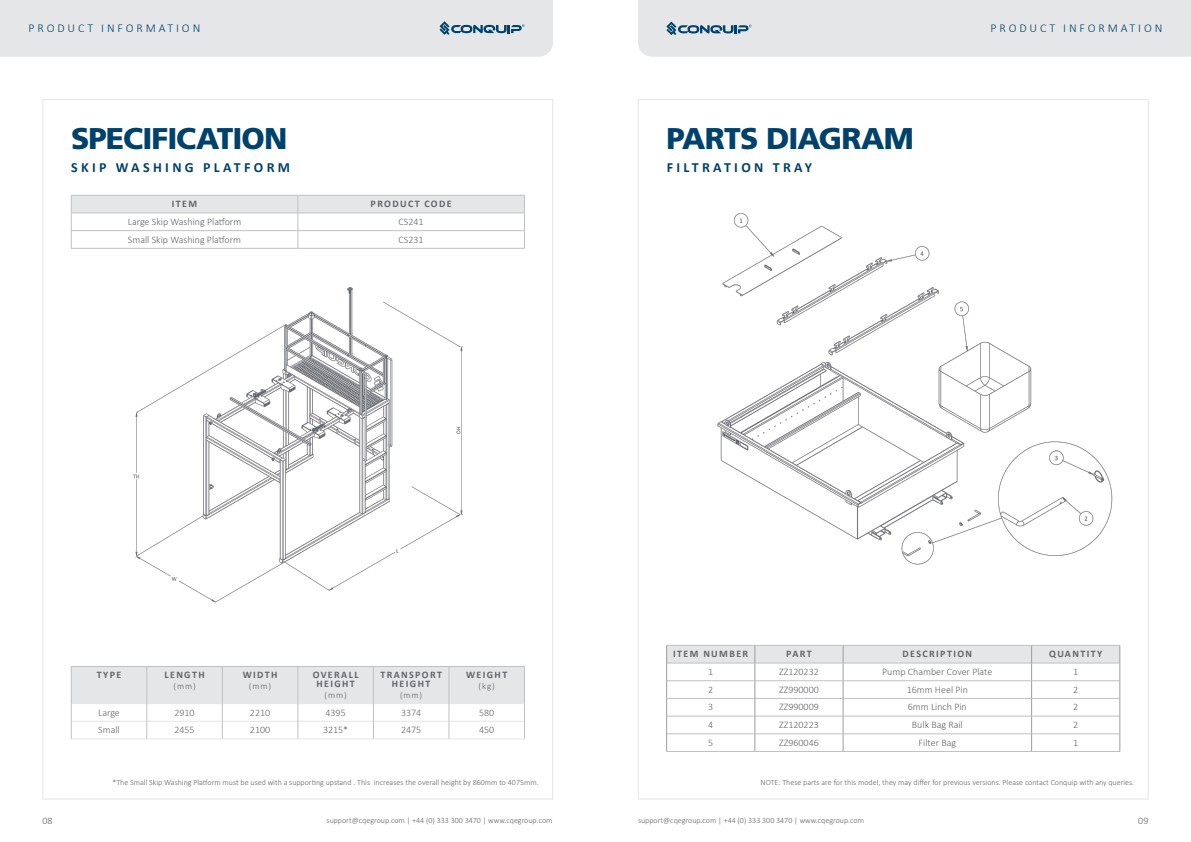
<style>
.page{position:relative;width:1191px;height:842px;background:#fff}
.page>*{position:absolute;margin:0;border:0;box-sizing:border-box;transform-origin:0 0}
.t1{font:900 30px "Frutiger LT Std";letter-spacing:-.03em;color:#00426b}
.t2{font:700 14px "Calibri";letter-spacing:.24em;color:#00426b}
.t3{font:300 12px "Calibri";letter-spacing:.24em;color:#00426b}
.t4{font:300 10px "Calibri";color:#636469}
.t5{font:700 10px/9px "Calibri";letter-spacing:.14em;color:#636469;text-align:center}
.t6{font:300 9px "Calibri";letter-spacing:.1em;color:#636469}
.t7{font:300 8px "Calibri";color:#636469}
</style>
<div class="page">
<div style="left:0;top:0;width:553px;height:57px;background:#e5e6e7"></div>
<div style="left:638px;top:0;width:553px;height:57px;background:#e5e6e7"></div>
<hr style="left:666px;top:751px;width:89px;height:1px;background:#c0c1c4">
<hr style="left:755px;top:751px;width:88px;height:1px;background:#c0c1c4">
<hr style="left:843px;top:751px;width:188px;height:1px;background:#c0c1c4">
<hr style="left:1031px;top:751px;width:89px;height:1px;background:#c0c1c4">
<svg style="left:666px;top:645px;width:454px;height:106px"></svg>
<img style="left:638px;top:186px;width:475px;height:421px">
<svg style="left:71px;top:195px;width:454px;height:53px"></svg>
<hr style="left:71px;top:248px;width:227px;height:1px;background:#c0c1c4">
<hr style="left:298px;top:248px;width:227px;height:1px;background:#c0c1c4">
<img style="left:133px;top:281px;width:420px;height:347px">
<hr style="left:71px;top:739px;width:76px;height:1px;background:#e5e6e7">
<hr style="left:147px;top:739px;width:75px;height:1px;background:#e5e6e7">
<hr style="left:222px;top:739px;width:76px;height:1px;background:#e5e6e7">
<hr style="left:298px;top:739px;width:75px;height:1px;background:#e5e6e7">
<hr style="left:373px;top:739px;width:76px;height:1px;background:#e5e6e7">
<hr style="left:449px;top:739px;width:76px;height:1px;background:#e5e6e7">
<svg style="left:71px;top:666px;width:454px;height:73px"></svg>
<h3 class="t3" style="left:29px;top:21px;width:173px">PRODUCT INFORMATION</h3>
<h3 class="t3" style="left:990px;top:21px;width:173px">PRODUCT INFORMATION</h3>
<h1 class="t1" style="left:71px;top:120px;width:218px">SPECIFICATION</h1>
<h2 class="t2" style="left:71px;top:157px;width:221px">SKIP WASHING PLATFORM</h2>
<p class="t5" style="left:172px;top:199px;width:27px">ITEM</p>
<p class="t5" style="left:370px;top:199px;width:83px">PRODUCT CODE</p>
<p class="t4" style="left:128px;top:215px;width:115px">Large Skip Washing Platform</p>
<p class="t4" style="left:398px;top:215px;width:27px">CS241</p>
<p class="t4" style="left:128px;top:233px;width:115px">Small Skip Washing Platform</p>
<p class="t4" style="left:398px;top:233px;width:27px">CS231</p>
<h1 class="t1" style="left:666px;top:120px;width:249px">PARTS DIAGRAM</h1>
<h2 class="t2" style="left:666px;top:157px;width:147px">FILTRATION TRAY</h2>
<p class="t5" style="left:97px;top:670px;width:26px">TYPE</p>
<p class="t5" style="left:164px;top:670px;width:42px">LENGTH</p>
<p class="t6" style="left:173px;top:680px;width:24px">(mm)</p>
<p class="t5" style="left:243px;top:670px;width:36px">WIDTH</p>
<p class="t6" style="left:249px;top:680px;width:24px">(mm)</p>
<p class="t5" style="left:313px;top:670px;width:47px">OVERALL<br>HEIGHT</p>
<p class="t6" style="left:324px;top:689px;width:24px">(mm)</p>
<p class="t5" style="left:380px;top:670px;width:63px">TRANSPORT<br>HEIGHT</p>
<p class="t6" style="left:400px;top:689px;width:24px">(mm)</p>
<p class="t5" style="left:466px;top:670px;width:43px">WEIGHT</p>
<p class="t6" style="left:478px;top:680px;width:18px">(kg)</p>
<p class="t4" style="left:98px;top:706px;width:23px">Large</p>
<p class="t4" style="left:174px;top:706px;width:22px">2910</p>
<p class="t4" style="left:250px;top:706px;width:22px">2210</p>
<p class="t4" style="left:325px;top:706px;width:22px">4395</p>
<p class="t4" style="left:401px;top:706px;width:22px">3374</p>
<p class="t4" style="left:479px;top:706px;width:17px">580</p>
<p class="t4" style="left:98px;top:724px;width:23px">Small</p>
<p class="t4" style="left:174px;top:724px;width:22px">2455</p>
<p class="t4" style="left:250px;top:724px;width:22px">2100</p>
<p class="t4" style="left:323px;top:724px;width:27px">3215*</p>
<p class="t4" style="left:401px;top:724px;width:22px">2475</p>
<p class="t4" style="left:479px;top:724px;width:17px">450</p>
<p class="t7" style="left:112px;top:778px;width:428px">*The Small Skip Washing Platform must be used with a supporting upstand . This increases the overall height by 860mm to 4075mm.</p>
<p class="t5" style="left:673px;top:649px;width:76px">ITEM NUMBER</p>
<p class="t5" style="left:786px;top:649px;width:27px">PART</p>
<p class="t5" style="left:902px;top:649px;width:71px">DESCRIPTION</p>
<p class="t5" style="left:1049px;top:649px;width:55px">QUANTITY</p>
<p class="t4" style="left:708px;top:665px;width:7px">1</p>
<p class="t4" style="left:779px;top:665px;width:41px">ZZ120232</p>
<p class="t4" style="left:882px;top:665px;width:112px">Pump Chamber Cover Plate</p>
<p class="t4" style="left:1073px;top:665px;width:7px">1</p>
<p class="t4" style="left:708px;top:683px;width:7px">2</p>
<p class="t4" style="left:779px;top:683px;width:41px">ZZ990000</p>
<p class="t4" style="left:906px;top:683px;width:63px">16mm Heel Pin</p>
<p class="t4" style="left:1073px;top:683px;width:7px">2</p>
<p class="t4" style="left:708px;top:701px;width:7px">3</p>
<p class="t4" style="left:779px;top:701px;width:41px">ZZ990009</p>
<p class="t4" style="left:908px;top:701px;width:60px">6mm Linch Pin</p>
<p class="t4" style="left:1073px;top:701px;width:7px">2</p>
<p class="t4" style="left:708px;top:719px;width:7px">4</p>
<p class="t4" style="left:779px;top:719px;width:41px">ZZ120223</p>
<p class="t4" style="left:912px;top:719px;width:52px">Bulk Bag Rail</p>
<p class="t4" style="left:1073px;top:719px;width:7px">2</p>
<p class="t4" style="left:708px;top:736px;width:7px">5</p>
<p class="t4" style="left:779px;top:736px;width:41px">ZZ960046</p>
<p class="t4" style="left:918px;top:736px;width:39px">Filter Bag</p>
<p class="t4" style="left:1073px;top:736px;width:7px">1</p>
<p class="t7" style="left:760px;top:778px;width:375px">NOTE: These parts are for this model, they may differ for previous versions. Please contact Conquip with any queries.</p>
<p class="t4" style="left:43px;top:814px;width:12px">08</p>
<p class="t7" style="left:326px;top:816px;width:227px">support@cqegroup.com | +44 (0) 333 300 3470 | www.cqegroup.com</p>
<p class="t7" style="left:638px;top:816px;width:227px">support@cqegroup.com | +44 (0) 333 300 3470 | www.cqegroup.com</p>
<p class="t4" style="left:1138px;top:814px;width:12px">09</p>
</div>
